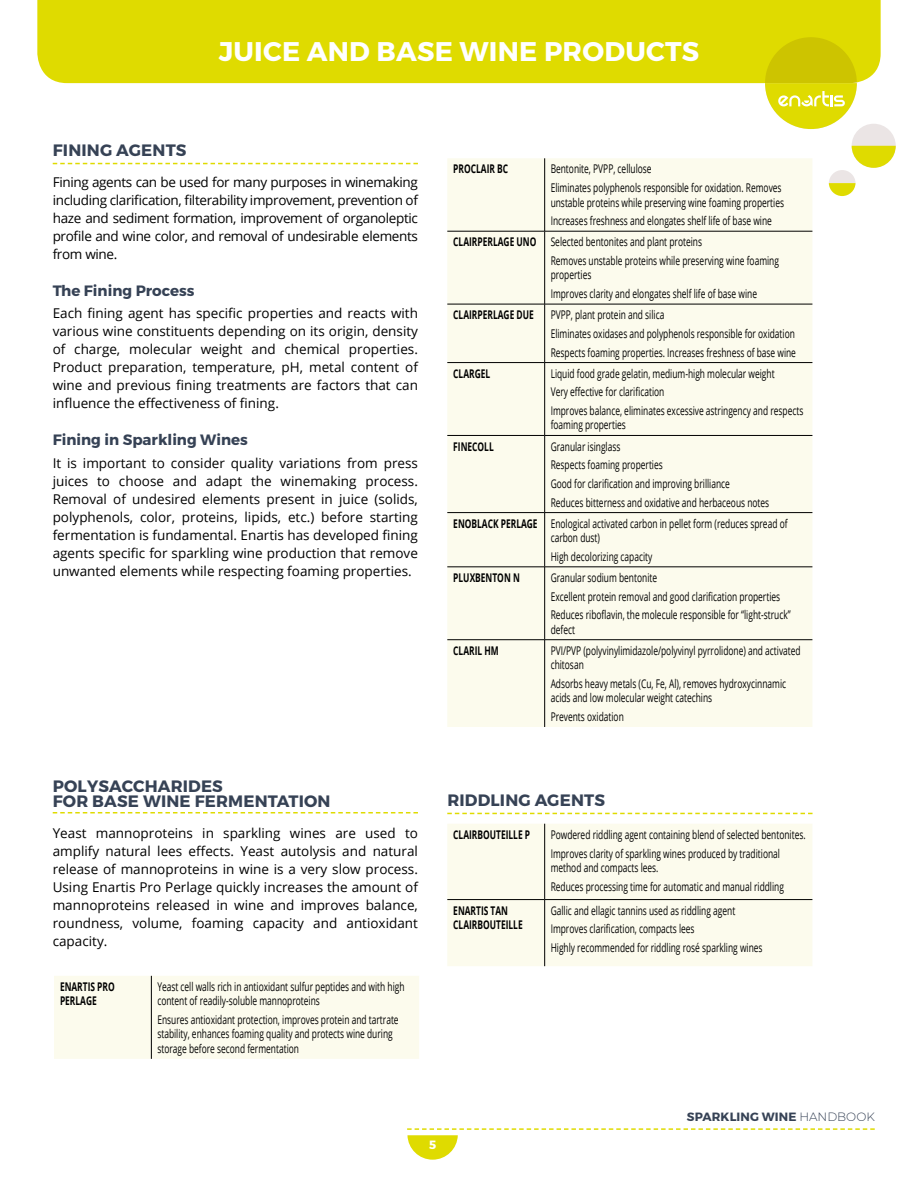
<style>
.page{position:relative;width:918px;height:1188px;background:#fff}
.page>*{position:absolute;margin:0;border:0;box-sizing:border-box;transform-origin:0 0}
.t1{font:700 27px "Montserrat";letter-spacing:.01em;color:#fff}
.t2{font:700 16.5px/15px "Montserrat";letter-spacing:.01em;color:#364255}
.t3{font:700 15px "Montserrat";color:#364255}
.t4{font:13.5px/18px "Open Sans";color:#000;text-align:justify}
.t5{font:12px/18.6px "Open Sans";color:#000;scale:.7 1}
.t6{font:700 12px/14.4px "Open Sans";color:#000;scale:.7 1}
.t7{font:700 12px "Montserrat";letter-spacing:.01em;color:#364255}
.t8{font:700 12px "Montserrat";color:#fff}
.s1{font-weight:700}
.s2{font-weight:300}
</style>
<div class="page">
<div style="left:37px;top:0;width:844px;height:83px;background:#dfdb00"></div>
<div style="left:765px;top:37px;width:92px;height:92px;background:#cdc400;border-radius:50%"></div>
<div style="left:852px;top:124px;width:44px;height:44px;background:#ebe5e5;border-radius:50%"></div>
<svg style="left:829px;top:146px;width:67px;height:50px"></svg>
<svg style="left:407px;top:1128px;width:468px;height:32px"></svg>
<svg style="left:765px;top:83px;width:92px;height:46px"></svg>
<svg style="left:53px;top:163px;width:365px;height:1px"></svg>
<svg style="left:53px;top:812px;width:365px;height:1px"></svg>
<svg style="left:447px;top:813px;width:366px;height:1px"></svg>
<div style="left:447px;top:158px;width:365px;height:569px;background:#fcfbed"></div>
<hr style="left:447px;top:231px;width:98px;height:1px;background:#000">
<hr style="left:545px;top:231px;width:267px;height:1px;background:#000">
<hr style="left:447px;top:304px;width:98px;height:1px;background:#000">
<hr style="left:545px;top:304px;width:267px;height:1px;background:#000">
<hr style="left:447px;top:362px;width:98px;height:1px;background:#000">
<hr style="left:545px;top:362px;width:267px;height:1px;background:#000">
<hr style="left:447px;top:435px;width:98px;height:1px;background:#000">
<hr style="left:545px;top:435px;width:267px;height:1px;background:#000">
<hr style="left:447px;top:512px;width:98px;height:1px;background:#000">
<hr style="left:545px;top:512px;width:267px;height:1px;background:#000">
<hr style="left:447px;top:567px;width:98px;height:1px;background:#000">
<hr style="left:545px;top:567px;width:267px;height:1px;background:#000">
<hr style="left:447px;top:639px;width:98px;height:1px;background:#000">
<hr style="left:545px;top:639px;width:267px;height:1px;background:#000">
<hr style="left:544px;top:158px;width:1px;height:73px;background:#000">
<hr style="left:544px;top:231px;width:1px;height:73px;background:#000">
<hr style="left:544px;top:304px;width:1px;height:58px;background:#000">
<hr style="left:544px;top:363px;width:1px;height:72px;background:#000">
<hr style="left:544px;top:436px;width:1px;height:76px;background:#000">
<hr style="left:544px;top:513px;width:1px;height:54px;background:#000">
<hr style="left:544px;top:567px;width:1px;height:73px;background:#000">
<hr style="left:544px;top:640px;width:1px;height:87px;background:#000">
<div style="left:54px;top:976px;width:365px;height:83px;background:#fcfbed"></div>
<hr style="left:151px;top:976px;width:1px;height:83px;background:#000">
<div style="left:447px;top:824px;width:365px;height:142px;background:#fcfbed"></div>
<hr style="left:544px;top:899px;width:268px;height:1px;background:#000">
<hr style="left:447px;top:899px;width:97px;height:1px;background:#000">
<hr style="left:544px;top:824px;width:1px;height:75px;background:#000">
<hr style="left:544px;top:900px;width:1px;height:66px;background:#000">
<h1 class="t1" style="left:219px;top:35px;width:482px">JUICE AND BASE WINE PRODUCTS</h1>
<h2 class="t2" style="left:53px;top:143px;width:135px">FINING AGENTS</h2>
<p class="t4" style="left:53px;top:172px;width:367px">Fining agents can be used for many purposes in winemaking including clarification, filterability improvement, prevention of haze and sediment formation, improvement of organoleptic profile and wine color, and removal of undesirable elements from wine.</p>
<p class="t3" style="left:53px;top:281px;width:143px">The Fining Process</p>
<p class="t4" style="left:53px;top:304px;width:367px">Each fining agent has specific properties and reacts with various wine constituents depending on its origin, density of charge, molecular weight and chemical properties.<br>Product preparation, temperature, pH, metal content of wine and previous fining treatments are factors that can influence the effectiveness of fining.</p>
<p class="t3" style="left:53px;top:431px;width:197px">Fining in Sparkling Wines</p>
<p class="t4" style="left:53px;top:453px;width:367px">It is important to consider quality variations from press juices to choose and adapt the winemaking process.<br>Removal of undesired elements present in juice (solids, polyphenols, color, proteins, lipids, etc.) before starting fermentation is fundamental. Enartis has developed fining agents specific for sparkling wine production that remove unwanted elements while respecting foaming properties.</p>
<p class="t6" style="left:453px;top:162px;width:80px">PROCLAIR BC</p>
<p class="t5" style="left:551px;top:160px;width:331px">Bentonite, PVPP, cellulose<br>Eliminates polyphenols responsible for oxidation. Removes</p>
<p class="t5" style="left:551px;top:193px;width:335px">unstable proteins while preserving wine foaming properties<br>Increases freshness and elongates shelf life of base wine</p>
<p class="t5" style="left:551px;top:232px;width:328px;text-indent:-97px"><span class="s1">CLAIRPERLAGE UNO</span> Selected bentonites and plant proteins<br>Removes unstable proteins while preserving wine foaming</p>
<p class="t5" style="left:551px;top:265px;width:296px">properties<br>Improves clarity and elongates shelf life of base wine</p>
<p class="t6" style="left:453px;top:307px;width:117px">CLAIRPERLAGE DUE</p>
<p class="t5" style="left:551px;top:305px;width:352px">PVPP, plant protein and silica<br>Eliminates oxidases and polyphenols responsible for oxidation<br>Respects foaming properties. Increases freshness of base wine</p>
<p class="t6" style="left:453px;top:366px;width:54px">CLARGEL</p>
<p class="t5" style="left:551px;top:364px;width:362px">Liquid food grade gelatin, medium-high molecular weight<br>Very effective for clarification<br>Improves balance, eliminates excessive astringency and respects</p>
<p class="t5" style="left:551px;top:415px;width:109px">foaming properties</p>
<p class="t6" style="left:453px;top:439px;width:59px">FINECOLL</p>
<p class="t5" style="left:551px;top:437px;width:314px">Granular isinglass<br>Respects foaming properties<br>Good for clarification and improving brilliance<br>Reduces bitterness and oxidative and herbaceous notes</p>
<p class="t5" style="left:551px;top:516px;width:340px;line-height:14.4px;text-indent:-97px"><span class="s1">ENOBLACK PERLAGE</span> Enological activated carbon in pellet form (reduces spread of carbon dust)</p>
<p class="t5" style="left:551px;top:547px;width:147px">High decolorizing capacity</p>
<p class="t6" style="left:453px;top:570px;width:97px">PLUXBENTON N</p>
<p class="t5" style="left:551px;top:568px;width:344px">Granular sodium bentonite<br>Excellent protein removal and good clarification properties<br>Reduces riboflavin, the molecule responsible for “light-struck”</p>
<p class="t5" style="left:551px;top:620px;width:36px">defect</p>
<p class="t6" style="left:453px;top:643px;width:66px">CLARIL HM</p>
<p class="t5" style="left:551px;top:643px;width:359px;line-height:14.4px">PVI/PVP (polyvinylimidazole/polyvinyl pyrrolidone) and activated chitosan</p>
<p class="t5" style="left:551px;top:676px;width:338px;line-height:14.4px">Adsorbs heavy metals (Cu, Fe, Al), removes hydroxycinnamic acids and low molecular weight catechins</p>
<p class="t5" style="left:551px;top:707px;width:106px">Prevents oxidation</p>
<h2 class="t2" style="left:53px;top:779px;width:279px">POLYSACCHARIDES<br>FOR BASE WINE FERMENTATION</h2>
<p class="t4" style="left:53px;top:824px;width:367px">Yeast mannoproteins in sparkling wines are used to amplify natural lees effects. Yeast autolysis and natural release of mannoproteins in wine is a very slow process.<br>Using Enartis Pro Perlage quickly increases the amount of mannoproteins released in wine and improves balance, roundness, volume, foaming capacity and antioxidant capacity.</p>
<p class="t6" style="left:60px;top:979px;width:80px">ENARTIS PRO<br>PERLAGE</p>
<p class="t5" style="left:157px;top:979px;width:355px;line-height:14.4px">Yeast cell walls rich in antioxidant sulfur peptides and with high content of readily-soluble mannoproteins</p>
<p class="t5" style="left:157px;top:1012px;width:346px;line-height:14.4px">Ensures antioxidant protection, improves protein and tartrate stability, enhances foaming quality and protects wine during storage before second fermentation</p>
<h2 class="t2" style="left:447px;top:793px;width:159px">RIDDLING AGENTS</h2>
<p class="t6" style="left:453px;top:827px;width:111px">CLAIRBOUTEILLE P</p>
<p class="t5" style="left:551px;top:825px;width:366px">Powdered riddling agent containing blend of selected bentonites.<br>Improves clarity of sparkling wines produced by traditional</p>
<p class="t5" style="left:551px;top:858px;width:335px">method and compacts lees.<br>Reduces processing time for automatic and manual riddling</p>
<p class="t6" style="left:453px;top:903px;width:101px">ENARTIS TAN<br>CLAIRBOUTEILLE</p>
<p class="t5" style="left:551px;top:901px;width:304px">Gallic and ellagic tannins used as riddling agent<br>Improves clarification, compacts lees<br>Highly recommended for riddling rosé sparkling wines</p>
<p class="t8" style="left:429px;top:1138px;width:9px">5</p>
<p class="t7" style="left:687px;top:1110px;width:189px">SPARKLING WINE <span class="s2">HANDBOOK</span></p>
</div>
